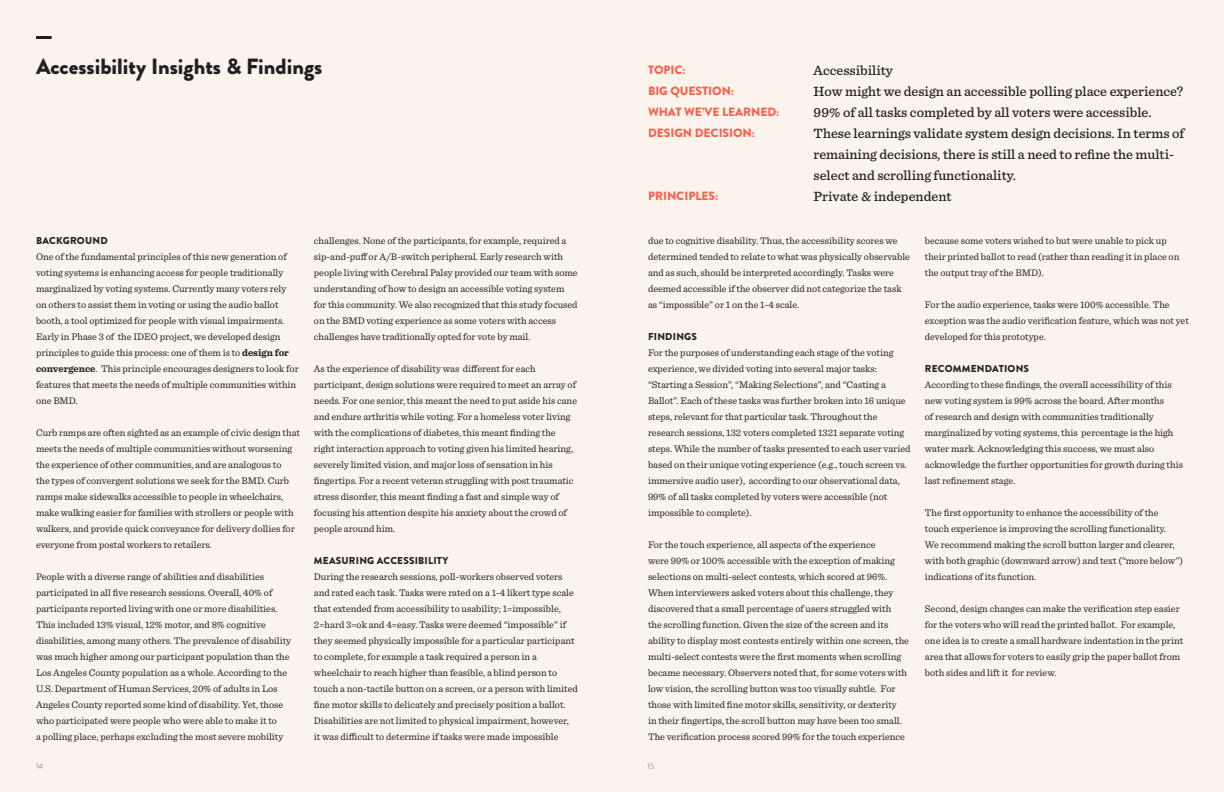
<style>
.page{position:relative;width:1224px;height:792px;background:#faf4ed}
.page>*{position:absolute;margin:0;border:0;box-sizing:border-box;transform-origin:0 0}
.t1{font:900 22px "Brandon Grotesque";color:#231f20}
.t2{font:500 14px/21px "Sentinel";color:#231f20}
.t3{font:900 12px "Brandon Grotesque";color:#f7604b}
.Body_Copy{font:10px/16px "Sentinel";color:#231f20}
.Body_Copy-2{font:900 10px "Brandon Grotesque";letter-spacing:.02em;color:#231f20}
.t4{font:8px "Brandon Grotesque";color:#939598}
.s1{font-weight:700}
</style>
<div class="page">
<hr style="left:36px;top:36px;width:16px;height:3px;background:#231f20">
<p class="t1" style="left:36px;top:51px;width:288px">Accessibility Insights &amp; Findings</p>
<p class="Body_Copy-2" style="left:36px;top:233px;width:73px">BACKGROUND</p>
<p class="Body_Copy" style="left:36px;top:248px;width:264px">One of the fundamental principles of this new generation of voting systems is enhancing access for people traditionally marginalized by voting systems. Currently many voters rely on others to assist them in voting or using the audio ballot booth, a tool optimized for people with visual impairments.<br>Early in Phase 3 of the IDEO project, we developed design principles to guide this process: one of them is to <span class="s1">design for convergence</span>. This principle encourages designers to look for features that meets the needs of multiple communities within one BMD.</p>
<p class="Body_Copy" style="left:36px;top:424px;width:265px">Curb ramps are often sighted as an example of civic design that meets the needs of multiple communities without worsening the experience of other communities, and are analogous to<br>the types of convergent solutions we seek for the BMD. Curb ramps make sidewalks accessible to people in wheelchairs, make walking easier for families with strollers or people with walkers, and provide quick conveyance for delivery dollies for everyone from postal workers to retailers.</p>
<p class="Body_Copy" style="left:36px;top:568px;width:257px">People with a diverse range of abilities and disabilities participated in all five research sessions. Overall, 40% of participants reported living with one or more disabilities.<br>This included 13% visual, 12% motor, and 8% cognitive disabilities, among many others. The prevalence of disability was much higher among our participant population than the Los Angeles County population as a whole. According to the U.S. Department of Human Services, 20% of adults in Los Angeles County reported some kind of disability. Yet, those who participated were people who were able to make it to<br>a polling place, perhaps excluding the most severe mobility</p>
<p class="Body_Copy" style="left:314px;top:232px;width:265px">challenges. None of the participants, for example, required a sip-and-puff or A/B-switch peripheral. Early research with people living with Cerebral Palsy provided our team with some understanding of how to design an accessible voting system for this community. We also recognized that this study focused on the BMD voting experience as some voters with access challenges have traditionally opted for vote by mail.</p>
<p class="Body_Copy" style="left:314px;top:360px;width:265px">As the experience of disability was different for each participant, design solutions were required to meet an array of needs. For one senior, this meant the need to put aside his cane and endure arthritis while voting. For a homeless voter living with the complications of diabetes, this meant finding the right interaction approach to voting given his limited hearing, severely limited vision, and major loss of sensation in his fingertips. For a recent veteran struggling with post traumatic stress disorder, this meant finding a fast and simple way of focusing his attention despite his anxiety about the crowd of people around him.</p>
<p class="Body_Copy-2" style="left:314px;top:553px;width:136px">MEASURING ACCESSIBILITY</p>
<p class="Body_Copy" style="left:314px;top:568px;width:265px">During the research sessions, poll-workers observed voters and rated each task. Tasks were rated on a 1-4 likert type scale that extended from accessibility to usability; 1=impossible, 2=hard 3=ok and 4=easy. Tasks were deemed “impossible” if they seemed physically impossible for a particular participant to complete, for example a task required a person in a wheelchair to reach higher than feasible, a blind person to touch a non-tactile button on a screen, or a person with limited fine motor skills to delicately and precisely position a ballot.<br>Disabilities are not limited to physical impairment, however, it was difficult to determine if tasks were made impossible</p>
<p class="t3" style="left:648px;top:62px;width:39px">TOPIC:</p>
<p class="t3" style="left:648px;top:83px;width:88px">BIG QUESTION:</p>
<p class="t3" style="left:648px;top:104px;width:133px">WHAT WE’VE LEARNED:</p>
<p class="t3" style="left:648px;top:125px;width:108px">DESIGN DECISION:</p>
<p class="t2" style="left:814px;top:60px;width:81px">Accessibility</p>
<p class="t2" style="left:814px;top:81px;width:371px">How might we design an accessible polling place experience?</p>
<p class="t2" style="left:814px;top:102px;width:340px">99% of all tasks completed by all voters were accessible.</p>
<p class="t2" style="left:814px;top:123px;width:372px">These learnings validate system design decisions. In terms of remaining decisions, there is still a need to refine the multi&shy;select and scrolling functionality.</p>
<p class="t2" style="left:814px;top:186px;width:139px">Private &amp; independent</p>
<p class="Body_Copy" style="left:648px;top:232px;width:263px">due to cognitive disability. Thus, the accessibility scores we determined tended to relate to what was physically observable and as such, should be interpreted accordingly. Tasks were deemed accessible if the observer did not categorize the task as “impossible” or 1 on the 1-4 scale.</p>
<p class="Body_Copy-2" style="left:648px;top:329px;width:50px">FINDINGS</p>
<p class="Body_Copy" style="left:648px;top:344px;width:264px">For the purposes of understanding each stage of the voting experience, we divided voting into several major tasks: “Starting a Session”, “Making Selections”, and “Casting a Ballot”. Each of these tasks was further broken into 16 unique steps, relevant for that particular task. Throughout the research sessions, 132 voters completed 1321 separate voting steps. While the number of tasks presented to each user varied based on their unique voting experience (e.g., touch screen vs. immersive audio user), according to our observational data, 99% of all tasks completed by voters were accessible (not impossible to complete).</p>
<p class="Body_Copy" style="left:648px;top:536px;width:262px">For the touch experience, all aspects of the experience<br>were 99% or 100% accessible with the exception of making selections on multi-select contests, which scored at 96%.<br>When interviewers asked voters about this challenge, they discovered that a small percentage of users struggled with<br>the scrolling function. Given the size of the screen and its ability to display most contests entirely within one screen, the multi-select contests were the first moments when scrolling became necessary. Observers noted that, for some voters with low vision, the scrolling button was too visually subtle. For those with limited fine motor skills, sensitivity, or dexterity<br>in their fingertips, the scroll button may have been too small.<br>The verification process scored 99% for the touch experience</p>
<p class="t3" style="left:648px;top:188px;width:72px">PRINCIPLES:</p>
<p class="Body_Copy" style="left:925px;top:232px;width:256px">because some voters wished to but were unable to pick up their printed ballot to read (rather than reading it in place on the output tray of the BMD).</p>
<p class="Body_Copy" style="left:925px;top:296px;width:266px">For the audio experience, tasks were 100% accessible. The exception was the audio verification feature, which was not yet developed for this prototype.</p>
<p class="Body_Copy-2" style="left:925px;top:361px;width:106px">RECOMMENDATIONS</p>
<p class="Body_Copy" style="left:925px;top:376px;width:260px">According to these findings, the overall accessibility of this new voting system is 99% across the board. After months<br>of research and design with communities traditionally marginalized by voting systems, this percentage is the high water mark. Acknowledging this success, we must also acknowledge the further opportunities for growth during this last refinement stage.</p>
<p class="Body_Copy" style="left:925px;top:504px;width:260px">The first opportunity to enhance the accessibility of the touch experience is improving the scrolling functionality.<br>We recommend making the scroll button larger and clearer, with both graphic (downward arrow) and text (“more below”) indications of its function.</p>
<p class="Body_Copy" style="left:925px;top:600px;width:260px">Second, design changes can make the verification step easier for the voters who will read the printed ballot. For example, one idea is to create a small hardware indentation in the print area that allows for voters to easily grip the paper ballot from both sides and lift it for review.</p>
<p class="t4" style="left:36px;top:760px;width:9px">14</p>
<p class="t4" style="left:648px;top:760px;width:8px">15</p>
</div>
